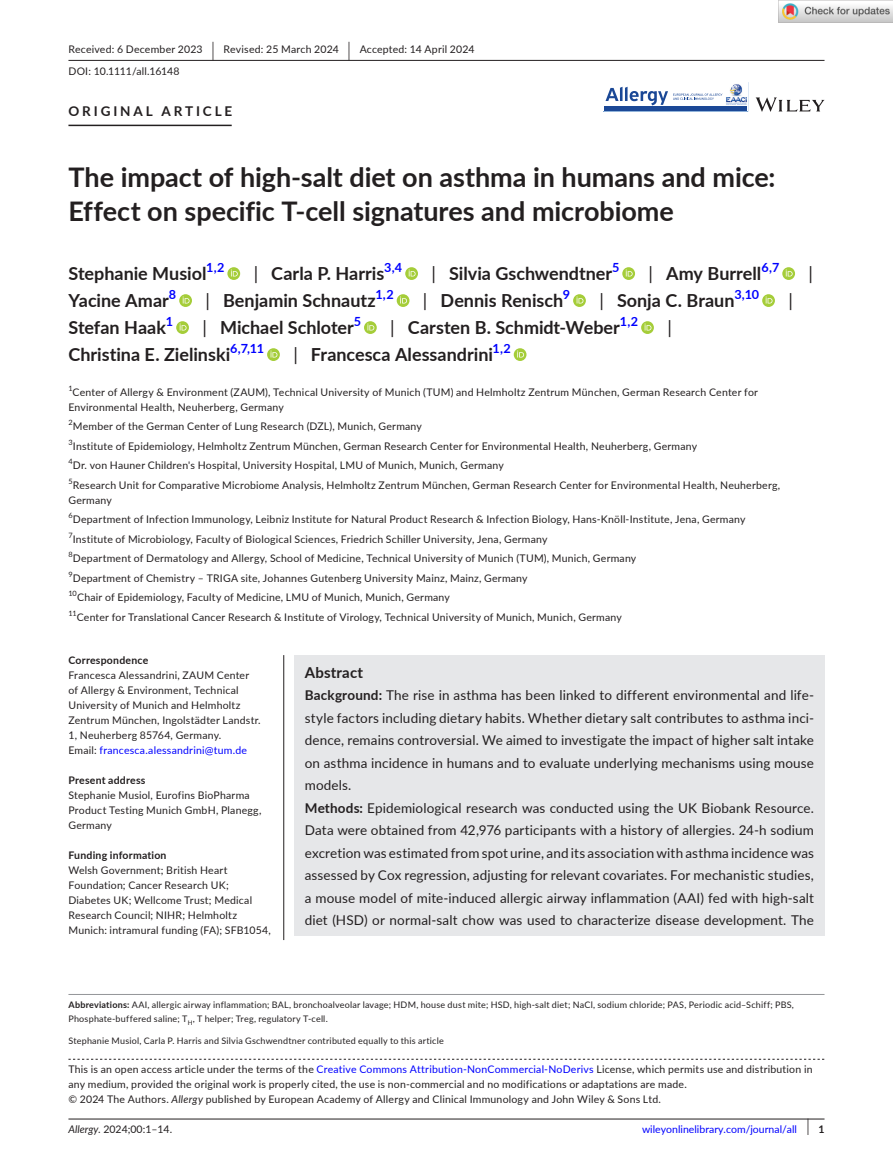
<style>
.page{position:relative;width:893px;height:1174px;background:#fff}
.page>*{position:absolute;margin:0;border:0;box-sizing:border-box;transform-origin:0 0}
.t1{font:700 27px/34.5px "Lato";letter-spacing:-.005em;color:#231f20}
.t2{font:700 18px "Lato";color:#231f20}
.t3{font:18px "Lato";color:#231f20}
.t4{font:700 15px "Lato";letter-spacing:.015em;color:#231f20}
.t5{font:13.5px/22.5px "Lato";letter-spacing:.01em;color:#231f20}
.t6{font:700 13.5px "Lato";letter-spacing:.215em;color:#231f20}
.t7{font:700 12.6px "Lato";color:#00f}
.t8{font:10.5px/15px "Lato";letter-spacing:.02em;color:#231f20}
.t9{font:700 10.5px "Lato";letter-spacing:.02em;color:#231f20}
.t10{font:10.5px "Lato";color:#00f}
.t11{font:9px/13.5px "Lato";letter-spacing:.025em;color:#231f20}
.t12{font:7.35px "Lato";color:#231f20}
.s1{font-size:19.65px}
.s2{font-weight:400}
.s3{color:#00f}
.s4{font-weight:700}
.s5{font-style:italic}
.s6{font-size:17.4px;color:#231f20}
.s7{font-weight:700;color:#231f20}
</style>
<div class="page">
<hr style="left:68px;top:1118px;width:756px;height:1px;background:#231f20">
<svg style="left:756px;top:97px;width:68px;height:15px"></svg>
<svg style="left:603px;top:86px;width:145px;height:26px"></svg>
<div style="left:604px;top:106px;width:143px;height:5px;background:#1b4896"></div>
<img style="left:725px;top:84px;width:22px;height:21px">
<hr style="left:68px;top:60px;width:756px;height:1px;background:#231f20">
<hr style="left:68px;top:125px;width:164px;height:1px;background:#231f20">
<svg style="left:227px;top:267px;width:13px;height:13px"></svg>
<svg style="left:231px;top:269px;width:7px;height:7px"></svg>
<svg style="left:405px;top:267px;width:13px;height:13px"></svg>
<svg style="left:409px;top:269px;width:7px;height:7px"></svg>
<svg style="left:622px;top:267px;width:13px;height:13px"></svg>
<svg style="left:626px;top:269px;width:7px;height:7px"></svg>
<svg style="left:782px;top:267px;width:13px;height:13px"></svg>
<svg style="left:786px;top:269px;width:7px;height:7px"></svg>
<svg style="left:179px;top:294px;width:13px;height:13px"></svg>
<svg style="left:183px;top:296px;width:7px;height:7px"></svg>
<svg style="left:397px;top:294px;width:12px;height:13px"></svg>
<svg style="left:400px;top:296px;width:7px;height:7px"></svg>
<svg style="left:573px;top:294px;width:13px;height:13px"></svg>
<svg style="left:576px;top:296px;width:7px;height:7px"></svg>
<svg style="left:762px;top:294px;width:13px;height:13px"></svg>
<svg style="left:766px;top:296px;width:6px;height:7px"></svg>
<svg style="left:176px;top:321px;width:13px;height:13px"></svg>
<svg style="left:180px;top:323px;width:7px;height:7px"></svg>
<svg style="left:364px;top:321px;width:13px;height:13px"></svg>
<svg style="left:367px;top:323px;width:7px;height:7px"></svg>
<svg style="left:641px;top:321px;width:13px;height:13px"></svg>
<svg style="left:645px;top:323px;width:6px;height:7px"></svg>
<svg style="left:267px;top:348px;width:13px;height:13px"></svg>
<svg style="left:270px;top:350px;width:7px;height:7px"></svg>
<svg style="left:514px;top:348px;width:12px;height:13px"></svg>
<svg style="left:517px;top:350px;width:7px;height:7px"></svg>
<svg style="left:68px;top:1058px;width:756px;height:1px"></svg>
<hr style="left:68px;top:994px;width:756px;height:1px;background:#939598">
<div style="left:294px;top:655px;width:530px;height:280px;background:#e6e7e9"></div>
<hr style="left:283px;top:655px;width:1px;height:285px;background:#231f20">
<img style="left:779px;top:0;width:114px;height:23px">
<p class="t8" style="left:68px;top:38px;width:407px;line-height:21.8px">Received: 6 December 2023 <span class="s1">|</span> Revised: 25 March 2024 <span class="s1">|</span> Accepted: 14 April 2024<br>DOI: 10.1111/all.16148</p>
<p class="t6" style="left:68px;top:101px;width:165px">ORIGINAL ARTICLE</p>
<h1 class="t1" style="left:68px;top:159px;width:708px">The impact of high-salt diet on asthma in humans and mice:<br>Effect on specific T-cell signatures and microbiome</h1>
<h2 class="t2" style="left:68px;top:260px;width:140px">Stephanie Musiol</h2>
<p class="t7" style="left:206px;top:258px;width:20px">1,2</p>
<h2 class="t2" style="left:254px;top:260px;width:132px"><span class="s2">|</span> Carla P. Harris</h2>
<p class="t7" style="left:384px;top:258px;width:19px">3,4</p>
<h2 class="t2" style="left:431px;top:260px;width:182px"><span class="s2">|</span> Silvia Gschwendtner</h2>
<p class="t7" style="left:612px;top:258px;width:9px">5</p>
<h2 class="t2" style="left:649px;top:260px;width:114px"><span class="s2">|</span> Amy Burrell</h2>
<p class="t7" style="left:761px;top:258px;width:19px">6,7</p>
<h2 class="t3" style="left:808px;top:260px;width:6px">|</h2>
<h2 class="t2" style="left:68px;top:287px;width:102px">Yacine Amar</h2>
<p class="t7" style="left:169px;top:285px;width:9px">8</p>
<h2 class="t2" style="left:205px;top:287px;width:172px"><span class="s2">|</span> Benjamin Schnautz</h2>
<p class="t7" style="left:375px;top:285px;width:20px">1,2</p>
<h2 class="t2" style="left:423px;top:287px;width:142px"><span class="s2">|</span> Dennis Renisch</h2>
<p class="t7" style="left:563px;top:285px;width:9px">9</p>
<h2 class="t2" style="left:599px;top:287px;width:137px"><span class="s2">|</span> Sonja C. Braun</h2>
<p class="t7" style="left:734px;top:285px;width:26px">3,10</p>
<h2 class="t3" style="left:788px;top:287px;width:6px">|</h2>
<h2 class="t2" style="left:68px;top:314px;width:99px">Stefan Haak</h2>
<p class="t7" style="left:166px;top:312px;width:9px">1</p>
<h2 class="t2" style="left:202px;top:314px;width:153px"><span class="s2">|</span> Michael Schloter</h2>
<p class="t7" style="left:354px;top:312px;width:9px">5</p>
<h2 class="t2" style="left:390px;top:314px;width:231px"><span class="s2">|</span> Carsten B. Schmidt-Weber</h2>
<p class="t7" style="left:620px;top:312px;width:20px">1,2</p>
<h2 class="t3" style="left:667px;top:314px;width:6px">|</h2>
<h2 class="t2" style="left:68px;top:341px;width:163px">Christina E. Zielinski</h2>
<p class="t7" style="left:230px;top:339px;width:35px">6,7,11</p>
<h2 class="t2" style="left:293px;top:341px;width:201px"><span class="s2">|</span> Francesca Alessandrini</h2>
<p class="t7" style="left:492px;top:339px;width:20px">1,2</p>
<p class="t12" style="left:68px;top:383px;width:6px">1</p>
<p class="t8" style="left:68px;top:384px;width:691px;text-indent:4px">Center of Allergy &amp; Environment (ZAUM), Technical University of Munich (TUM) and Helmholtz Zentrum München, German Research Center for<br>Environmental Health, Neuherberg, Germany</p>
<p class="t8" style="left:68px;top:416px;width:713px;line-height:19.5px"><sup>2</sup>Member of the German Center of Lung Research (DZL), Munich, Germany<br><sup>3</sup>Institute of Epidemiology, Helmholtz Zentrum München, German Research Center for Environmental Health, Neuherberg, Germany<br><sup>4</sup>Dr. von Hauner Children's Hospital, University Hospital, LMU of Munich, Munich, Germany<br><sup>5</sup>Research Unit for Comparative Microbiome Analysis, Helmholtz Zentrum München, German Research Center for Environmental Health, Neuherberg,</p>
<p class="t8" style="left:68px;top:489px;width:678px;line-height:19.5px">Germany<br><sup>6</sup>Department of Infection Immunology, Leibniz Institute for Natural Product Research &amp; Infection Biology, Hans-Knöll-Institute, Jena, Germany <sup>7</sup>Institute of Microbiology, Faculty of Biological Sciences, Friedrich Schiller University, Jena, Germany<br><sup>8</sup>Department of Dermatology and Allergy, School of Medicine, Technical University of Munich (TUM), Munich, Germany<br><sup>9</sup>Department of Chemistry – TRIGA site, Johannes Gutenberg University Mainz, Mainz, Germany<br><sup>10</sup>Chair of Epidemiology, Faculty of Medicine, LMU of Munich, Munich, Germany<br><sup>11</sup>Center for Translational Cancer Research &amp; Institute of Virology, Technical University of Munich, Munich, Germany</p>
<p class="t9" style="left:68px;top:652px;width:81px">Correspondence</p>
<p class="t8" style="left:68px;top:667px;width:194px">Francesca Alessandrini, ZAUM Center of Allergy &amp; Environment, Technical University of Munich and Helmholtz Zentrum München, Ingolstädter Landstr.<br>1, Neuherberg 85764, Germany.<br>Email: <span class="s3">francesca.alessandrini@tum.de</span></p>
<p class="t9" style="left:68px;top:772px;width:78px">Present address</p>
<p class="t8" style="left:68px;top:787px;width:194px">Stephanie Musiol, Eurofins BioPharma<br>Product Testing Munich GmbH, Planegg,<br>Germany</p>
<p class="t9" style="left:68px;top:847px;width:100px">Funding information</p>
<p class="t8" style="left:68px;top:862px;width:204px">Welsh Government; British Heart Foundation; Cancer Research UK; Diabetes UK; Wellcome Trust; Medical Research Council; NIHR; Helmholtz Munich: intramural funding (FA); SFB1054,</p>
<h3 class="t4" style="left:305px;top:661px;width:60px">Abstract</h3>
<p class="t5" style="left:305px;top:683px;width:511px"><span class="s4">Background:</span> The rise in asthma has been linked to different environmental and life&shy;style factors including dietary habits. Whether dietary salt contributes to asthma inci&shy;dence, remains controversial. We aimed to investigate the impact of higher salt intake on asthma incidence in humans and to evaluate underlying mechanisms using mouse models.<br><span class="s4">Methods:</span> Epidemiological research was conducted using the UK Biobank Resource.<br>Data were obtained from 42,976 participants with a history of allergies. 24-h sodium excretion was estimated from spot urine, and its association with asthma incidence was assessed by Cox regression, adjusting for relevant covariates. For mechanistic studies, a mouse model of mite-induced allergic airway inflammation (AAI) fed with high-salt diet (HSD) or normal-salt chow was used to characterize disease development. The</p>
<p class="t11" style="left:68px;top:998px;width:727px"><span class="s4">Abbreviations:</span> AAI, allergic airway inflammation; BAL, bronchoalveolar lavage; HDM, house dust mite; HSD, high-salt diet; NaCl, sodium chloride; PAS, Periodic acid–Schiff; PBS,<br>Phosphate-buffered saline; T<sub>H</sub>, T helper; Treg, regulatory T-cell.</p>
<p class="t11" style="left:68px;top:1033px;width:377px">Stephanie Musiol, Carla P. Harris and Silvia Gschwendtner contributed equally to this article</p>
<p class="t8" style="left:68px;top:1061px;width:746px">This is an open access article under the terms of the <span class="s3">Creative Commons Attribution-NonCommercial-NoDerivs</span> License, which permits use and distribution in any medium, provided the original work is properly cited, the use is non-commercial and no modifications or adaptations are made.<br>© 2024 The Authors. <span class="s5">Allergy</span> published by European Academy of Allergy and Clinical Immunology and John Wiley &amp; Sons Ltd.</p>
<p class="t8" style="left:68px;top:1121px;width:105px"><span class="s5">Allergy.</span> 2024;00:1–14.</p>
<p class="t10" style="left:642px;top:1121px;width:184px">wileyonlinelibrary.com/journal/all <span class="s6">|</span> <span class="s7">1</span></p>
</div>
